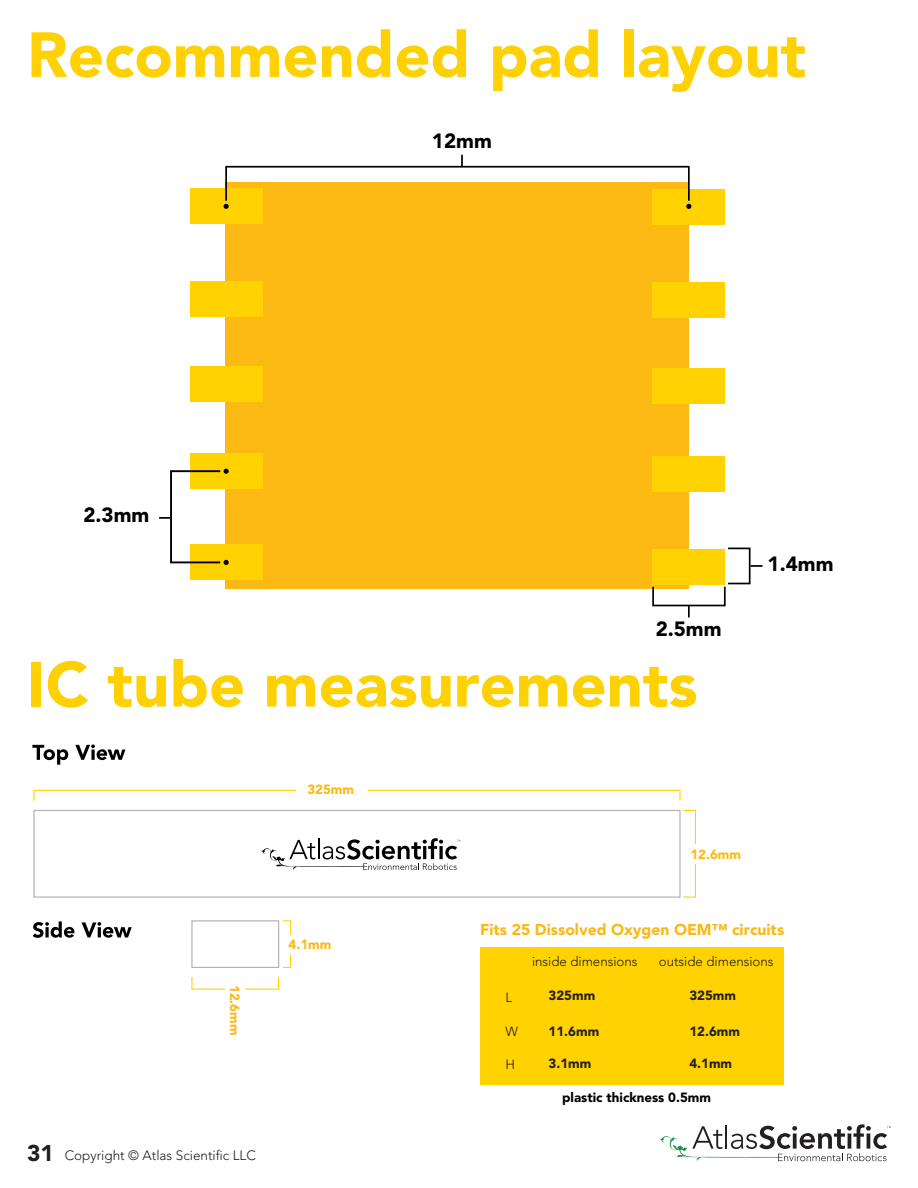
<style>
.page{position:relative;width:918px;height:1188px;background:#fff}
.page>*{position:absolute;margin:0;border:0;box-sizing:border-box;transform-origin:0 0}
.t1{font:900 63px "Avenir";color:#fed105}
.t2{font:900 20.55px "Avenir";color:#000}
.t3{font:900 15.6px "Avenir";color:#fcb813}
.t4{font:300 13.5px "Avenir";color:#231f20}
.t5{font:300 13.35px "Avenir";color:#231f20}
.t6{font:900 13.35px "Avenir";color:#231f20}
.t7{font:900 13.35px "Avenir";color:#fcb813}
.t8{font:900 13.35px "Avenir";color:#000}
.s1{font-weight:900;font-size:22.65px}
</style>
<div class="page">
<div style="left:225px;top:182px;width:464px;height:407px;background:#fcb813"></div>
<div style="left:190px;top:366px;width:73px;height:36px;background:#ffd200"></div>
<div style="left:190px;top:453px;width:73px;height:36px;background:#ffd200"></div>
<div style="left:190px;top:281px;width:73px;height:36px;background:#ffd200"></div>
<div style="left:190px;top:188px;width:73px;height:36px;background:#ffd200"></div>
<div style="left:652px;top:368px;width:73px;height:36px;background:#ffd200"></div>
<div style="left:652px;top:456px;width:73px;height:36px;background:#ffd200"></div>
<div style="left:652px;top:282px;width:73px;height:36px;background:#ffd200"></div>
<div style="left:652px;top:189px;width:73px;height:36px;background:#ffd200"></div>
<div style="left:190px;top:544px;width:73px;height:36px;background:#ffd200"></div>
<div style="left:652px;top:586px;width:74px;height:20px;border:2px solid #000"></div>
<div style="left:170px;top:470px;width:51px;height:93px;border:2px solid #000"></div>
<div style="left:727px;top:548px;width:24px;height:36px;border:2px solid #000"></div>
<div style="left:225px;top:166px;width:465px;height:36px;border:2px solid #000"></div>
<svg style="left:688px;top:606px;width:2px;height:11px"></svg>
<svg style="left:751px;top:565px;width:11px;height:2px"></svg>
<svg style="left:461px;top:155px;width:2px;height:12px"></svg>
<svg style="left:159px;top:517px;width:12px;height:2px"></svg>
<svg style="left:224px;top:204px;width:5px;height:5px"></svg>
<svg style="left:224px;top:469px;width:5px;height:5px"></svg>
<svg style="left:224px;top:560px;width:5px;height:5px"></svg>
<svg style="left:686px;top:204px;width:5px;height:5px"></svg>
<div style="left:652px;top:549px;width:73px;height:35px;background:#ffd200"></div>
<div style="left:480px;top:947px;width:304px;height:138px;background:#ffd200"></div>
<div style="left:33px;top:810px;width:648px;height:88px;border:1px solid #b3b3b3"></div>
<div style="left:191px;top:920px;width:88px;height:48px;border:1px solid #b3b3b3"></div>
<svg style="left:261px;top:838px;width:200px;height:32px"></svg>
<svg style="left:32px;top:745px;width:36px;height:20px"></svg>
<svg style="left:75px;top:744px;width:50px;height:16px"></svg>
<svg style="left:33px;top:921px;width:41px;height:17px"></svg>
<svg style="left:82px;top:922px;width:50px;height:16px"></svg>
<svg style="left:33px;top:789px;width:263px;height:12px"></svg>
<svg style="left:367px;top:789px;width:314px;height:12px"></svg>
<svg style="left:683px;top:809px;width:13px;height:35px"></svg>
<svg style="left:683px;top:863px;width:13px;height:35px"></svg>
<svg style="left:245px;top:976px;width:35px;height:14px"></svg>
<svg style="left:191px;top:977px;width:35px;height:13px"></svg>
<svg style="left:283px;top:920px;width:9px;height:16px"></svg>
<svg style="left:282px;top:954px;width:10px;height:14px"></svg>
<svg style="left:660px;top:1124px;width:231px;height:37px"></svg>
<p class="t1" style="left:27px;top:17px;width:781px">Recommended pad layout</p>
<p class="t2" style="left:432px;top:129px;width:61px">12mm</p>
<p class="t2" style="left:83px;top:503px;width:67px">2.3mm</p>
<p class="t2" style="left:656px;top:617px;width:67px">2.5mm</p>
<p class="t1" style="left:27px;top:647px;width:672px">IC tube measurements</p>
<p class="t2" style="left:768px;top:551px;width:67px">1.4mm</p>
<p class="t7" style="left:307px;top:781px;width:48px">325mm</p>
<p class="t7" style="left:690px;top:846px;width:52px">12.6mm</p>
<p class="t7" style="left:243px;top:985px;width:52px;rotate:90deg">12.6mm</p>
<p class="t7" style="left:289px;top:936px;width:44px">4.1mm</p>
<p class="t4" style="left:27px;top:1148px;width:230px"><span class="s1">31</span> Copyright © Atlas Scientific LLC</p>
<p class="t3" style="left:480px;top:921px;width:306px">Fits 25 Dissolved Oxygen OEM™ circuits</p>
<p class="t5" style="left:505px;top:990px;width:8px">L</p>
<p class="t5" style="left:505px;top:1023px;width:14px">W</p>
<p class="t5" style="left:505px;top:1057px;width:11px">H</p>
<p class="t5" style="left:532px;top:954px;width:107px">inside dimensions</p>
<p class="t5" style="left:659px;top:954px;width:116px">outside dimensions</p>
<p class="t6" style="left:549px;top:987px;width:48px">325mm</p>
<p class="t6" style="left:549px;top:1023px;width:52px">11.6mm</p>
<p class="t6" style="left:549px;top:1055px;width:44px">3.1mm</p>
<p class="t6" style="left:689px;top:1055px;width:44px">4.1mm</p>
<p class="t6" style="left:689px;top:987px;width:48px">325mm</p>
<p class="t6" style="left:689px;top:1023px;width:52px">12.6mm</p>
<p class="t8" style="left:562px;top:1090px;width:150px">plastic thickness 0.5mm</p>
</div>
